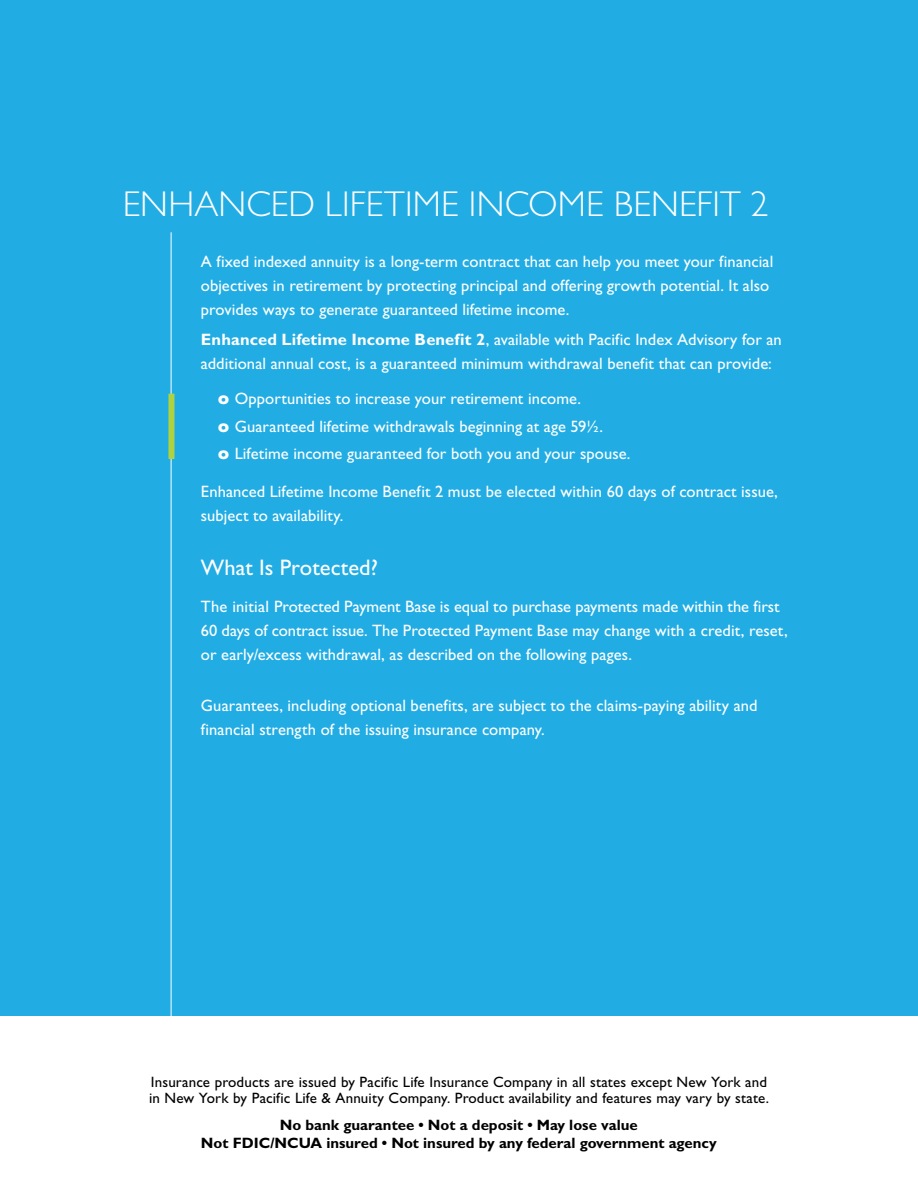
<style>
.page{position:relative;width:918px;height:1188px;background:#fff}
.page>*{position:absolute;margin:0;border:0;box-sizing:border-box;transform-origin:0 0}
.Headline{font:300 36px "Gill Sans Std";letter-spacing:.005em;color:#fff}
.Subhead{font:22.5px "Gill Sans Std";color:#fff}
.Text{font:16.5px/24px "Gill Sans Std";letter-spacing:.005em;color:#fff}
.Bullet_Text{font:16.5px "Gill Sans Std";letter-spacing:.005em;color:#fff}
.t1{font:15px/16.5px "Gill Sans Std";letter-spacing:.01em;color:#000}
.t2{font:700 15px/18px "Gill Sans Std";color:#000;text-align:center}
.s1{font-weight:700}
.s2{font-family:"Futura Std";font-weight:700}
</style>
<div class="page">
<div style="left:0;top:0;width:918px;height:1015px;background:#21ade4"></div>
<hr style="left:171px;top:232px;width:1px;height:803px;background:#fff">
<div style="left:168px;top:394px;width:6px;height:65px;background:#b0d23f"></div>
<p class="Headline" style="left:123px;top:184px;width:647px">ENHANCED LIFETIME INCOME BENEFIT 2</p>
<p class="Text" style="left:201px;top:249px;width:574px">A fixed indexed annuity is a long-term contract that can help you meet your financial objectives in retirement by protecting principal and offering growth potential. It also provides ways to generate guaranteed lifetime income.</p>
<p class="Text" style="left:201px;top:328px;width:582px"><span class="s1">Enhanced Lifetime Income Benefit 2</span>, available with Pacific Index Advisory for an additional annual cost, is a guaranteed minimum withdrawal benefit that can provide:</p>
<p class="Bullet_Text" style="left:218px;top:389px;width:364px"><span class="s2">o</span> Opportunities to increase your retirement income.</p>
<p class="Bullet_Text" style="left:218px;top:417px;width:386px"><span class="s2">o</span> Guaranteed lifetime withdrawals beginning at age 59½.</p>
<p class="Bullet_Text" style="left:218px;top:444px;width:414px"><span class="s2">o</span> Lifetime income guaranteed for both you and your spouse.</p>
<p class="Text" style="left:201px;top:479px;width:578px">Enhanced Lifetime Income Benefit 2 must be elected within 60 days of contract issue, subject to availability.</p>
<p class="Subhead" style="left:201px;top:554px;width:179px">What Is Protected?</p>
<p class="Text" style="left:201px;top:595px;width:588px">The initial Protected Payment Base is equal to purchase payments made within the first<br>60 days of contract issue. The Protected Payment Base may change with a credit, reset, or early/excess withdrawal, as described on the following pages.</p>
<p class="Text" style="left:201px;top:694px;width:558px">Guarantees, including optional benefits, are subject to the claims-paying ability and financial strength of the issuing insurance company.</p>
<p class="t1" style="left:149px;top:1074px;width:621px">Insurance products are issued by Pacific Life Insurance Company in all states except New York and in New York by Pacific Life &amp; Annuity Company. Product availability and features may vary by state.</p>
<p class="t2" style="left:201px;top:1116px;width:517px">No bank guarantee • Not a deposit • May lose value<br>Not FDIC/NCUA insured • Not insured by any federal government agency</p>
</div>
